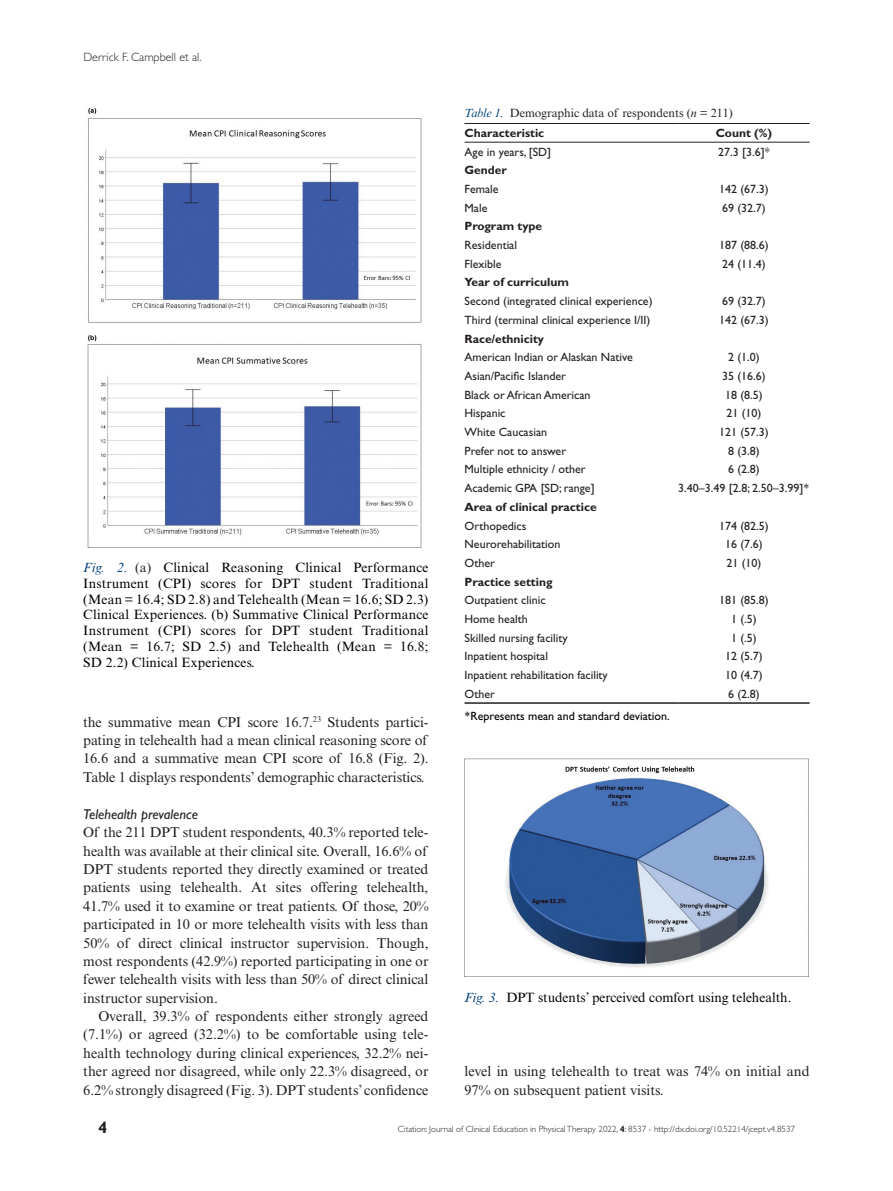
<style>
.page{position:relative;width:893px;height:1191px;background:#fff}
.page>*{position:absolute;margin:0;border:0;box-sizing:border-box;transform-origin:0 0}
.t1{font:700 16.5px "Gill Sans Std";color:#231f20}
.TXI{font:14.25px/18.3px "Times New Roman MT Std";color:#231f20;text-align:justify}
.TX{font:14.25px/18.5px "Times New Roman MT Std";letter-spacing:-.005em;color:#231f20;text-align:justify}
.t2{font:italic 14.25px "Gill Sans Std";color:#231f20}
.FC{font:13.5px/15.8px "Times New Roman MT Std";letter-spacing:.015em;color:#000;text-align:justify}
.TB{font:12px "Gill Sans Std";color:#231f20}
.TB-2{font:700 12px "Gill Sans Std";color:#231f20}
.TT{font:12px "Times New Roman MT Std";color:#231f20}
.TFN{font:12px "Gill Sans Std";color:#000}
.t3{font:300 12px "Gill Sans Std";color:#231f20}
.TCH{font:700 12px "Gill Sans Std";color:#231f20}
.t4{font:300 9px "Gill Sans Std";color:#231f20}
.s1{font-style:italic;color:#00417e}
.s2{color:#231f20}
.s3{font-style:italic}
.s4{font-family:"Times New Roman"}
.s5{font-weight:700}
</style>
<div class="page">
<hr style="left:465px;top:123px;width:213px;height:1px;background:#231f20">
<hr style="left:678px;top:123px;width:132px;height:1px;background:#231f20">
<hr style="left:465px;top:142px;width:213px;height:1px;background:#231f20">
<hr style="left:678px;top:142px;width:132px;height:1px;background:#231f20">
<hr style="left:465px;top:702px;width:213px;height:2px;background:#231f20">
<hr style="left:678px;top:702px;width:132px;height:2px;background:#231f20">
<img style="left:464px;top:758px;width:345px;height:218px">
<img style="left:87px;top:108px;width:335px;height:439px">
<p class="t3" style="left:83px;top:50px;width:120px">Derrick F. Campbell et al.</p>
<p class="FC" style="left:83px;top:559px;width:347px"><span class="s1">Fig. 2.</span> <span class="s2">(a)</span> Clinical Reasoning Clinical Performance Instrument (CPI) scores for DPT student Traditional (Mean = 16.4; SD 2.8) and Telehealth (Mean = 16.6; SD 2.3)<br>Clinical Experiences. (b) Summative Clinical Performance Instrument (CPI) scores for DPT student Traditional (Mean = 16.7; SD 2.5) and Telehealth (Mean = 16.8; SD 2.2) Clinical Experiences.</p>
<p class="TXI" style="left:83px;top:712px;width:347px">the summative mean CPI score 16.7.<sup>23</sup> Students partici&shy;pating in telehealth had a mean clinical reasoning score of 16.6 and a summative mean CPI score of 16.8 (Fig. 2).<br>Table 1 displays respondents’ demographic characteristics.</p>
<h2 class="t2" style="left:83px;top:806px;width:116px">Telehealth prevalence</h2>
<p class="TX" style="left:83px;top:823px;width:347px">Of the 211 DPT student respondents, 40.3% reported tele&shy;health was available at their clinical site. Overall, 16.6% of DPT students reported they directly examined or treated patients using telehealth. At sites offering telehealth, 41.7% used it to examine or treat patients. Of those, 20% participated in 10 or more telehealth visits with less than 50% of direct clinical instructor supervision. Though, most respondents (42.9%) reported participating in one or fewer telehealth visits with less than 50% of direct clinical instructor supervision.</p>
<p class="TXI" style="left:83px;top:1007px;width:347px;text-indent:15px">Overall, 39.3% of respondents either strongly agreed (7.1%) or agreed (32.2%) to be comfortable using tele&shy;health technology during clinical experiences, 32.2% nei&shy;ther agreed nor disagreed, while only 22.3% disagreed, or 6.2% strongly disagreed (Fig. 3). DPT students’ confidence</p>
<p class="TT" style="left:465px;top:106px;width:270px"><span class="s1">Table 1.</span> Demographic data of respondents (<span class="s3">n</span> = 211)</p>
<p class="TCH" style="left:465px;top:126px;width:81px">Characteristic</p>
<p class="TCH" style="left:716px;top:126px;width:58px">Count (%)</p>
<p class="TB" style="left:465px;top:145px;width:88px">Age in years, [SD]</p>
<p class="TB" style="left:718px;top:145px;width:53px">27.3 [3.6]*</p>
<p class="TB-2" style="left:465px;top:163px;width:44px">Gender</p>
<p class="TB" style="left:465px;top:182px;width:35px">Female</p>
<p class="TB" style="left:719px;top:182px;width:51px">142 (67.3)</p>
<p class="TB" style="left:465px;top:201px;width:24px">Male</p>
<p class="TB" style="left:722px;top:201px;width:45px">69 (32.7)</p>
<p class="TB-2" style="left:465px;top:219px;width:79px">Program type</p>
<p class="TB" style="left:465px;top:238px;width:54px">Residential</p>
<p class="TB" style="left:719px;top:238px;width:51px">187 (88.6)</p>
<p class="TB" style="left:465px;top:257px;width:39px">Flexible</p>
<p class="TB" style="left:722px;top:257px;width:45px">24 (11.4)</p>
<p class="TB-2" style="left:465px;top:275px;width:106px">Year of curriculum</p>
<p class="TB" style="left:465px;top:294px;width:190px">Second (integrated clinical experience)</p>
<p class="TB" style="left:722px;top:294px;width:45px">69 (32.7)</p>
<p class="TB" style="left:465px;top:313px;width:187px">Third (terminal clinical experience I/II)</p>
<p class="TB" style="left:719px;top:313px;width:51px">142 (67.3)</p>
<p class="TB-2" style="left:465px;top:331px;width:81px">Race/ethnicity</p>
<p class="TB" style="left:465px;top:350px;width:170px">American Indian or Alaskan Native</p>
<p class="TB" style="left:728px;top:350px;width:33px">2 (1.0)</p>
<p class="TB" style="left:465px;top:369px;width:103px">Asian/Pacific Islander</p>
<p class="TB" style="left:722px;top:369px;width:45px">35 (16.6)</p>
<p class="TB" style="left:465px;top:388px;width:128px">Black or African American</p>
<p class="TB" style="left:725px;top:388px;width:39px">18 (8.5)</p>
<p class="TB" style="left:465px;top:406px;width:43px">Hispanic</p>
<p class="TB" style="left:726px;top:406px;width:37px">21 (10)</p>
<p class="TB" style="left:465px;top:425px;width:84px">White Caucasian</p>
<p class="TB" style="left:719px;top:425px;width:51px">121 (57.3)</p>
<p class="TB" style="left:465px;top:444px;width:103px">Prefer not to answer</p>
<p class="TB" style="left:728px;top:444px;width:33px">8 (3.8)</p>
<p class="TB" style="left:465px;top:462px;width:123px">Multiple ethnicity / other</p>
<p class="TB" style="left:728px;top:462px;width:33px">6 (2.8)</p>
<p class="TB" style="left:465px;top:481px;width:132px">Academic GPA [SD; range]</p>
<p class="TB" style="left:678px;top:481px;width:133px">3.40–3.49 [2.8; 2.50–3.99]<span class="s4">*</span></p>
<p class="TB-2" style="left:465px;top:500px;width:134px">Area of clinical practice</p>
<p class="TB" style="left:465px;top:518px;width:63px">Orthopedics</p>
<p class="TB" style="left:719px;top:518px;width:51px">174 (82.5)</p>
<p class="TB" style="left:465px;top:537px;width:97px">Neurorehabilitation</p>
<p class="TB" style="left:725px;top:537px;width:39px">16 (7.6)</p>
<p class="TB" style="left:465px;top:556px;width:32px">Other</p>
<p class="TB" style="left:726px;top:556px;width:37px">21 (10)</p>
<p class="TB-2" style="left:465px;top:574px;width:89px">Practice setting</p>
<p class="TB" style="left:465px;top:593px;width:83px">Outpatient clinic</p>
<p class="TB" style="left:719px;top:593px;width:51px">181 (85.8)</p>
<p class="TB" style="left:465px;top:612px;width:65px">Home health</p>
<p class="TB" style="left:731px;top:612px;width:27px">1 (.5)</p>
<p class="TB" style="left:465px;top:631px;width:105px">Skilled nursing facility</p>
<p class="TB" style="left:731px;top:631px;width:27px">1 (.5)</p>
<p class="TB" style="left:465px;top:649px;width:85px">Inpatient hospital</p>
<p class="TB" style="left:725px;top:649px;width:39px">12 (5.7)</p>
<p class="TB" style="left:465px;top:668px;width:145px">Inpatient rehabilitation facility</p>
<p class="TB" style="left:725px;top:668px;width:39px">10 (4.7)</p>
<p class="TB" style="left:465px;top:687px;width:32px">Other</p>
<p class="TB" style="left:728px;top:687px;width:33px">6 (2.8)</p>
<p class="TFN" style="left:465px;top:709px;width:207px"><span class="s4">*</span>Represents mean and standard deviation.</p>
<p class="FC" style="left:464px;top:989px;width:328px"><span class="s1">Fig. 3.</span> DPT students’ perceived comfort using telehealth.</p>
<p class="TXI" style="left:464px;top:1062px;width:347px">level in using telehealth to treat was 74% on initial and<br>97% on subsequent patient visits.</p>
<h1 class="t1" style="left:98px;top:1117px;width:11px">4</h1>
<p class="t4" style="left:398px;top:1124px;width:399px">Citation: Journal of Clinical Education in Physical Therapy 2022, <span class="s5">4</span>: 8537 - http://dx.doi.org/10.52214/jcept.v4.8537</p>
</div>
